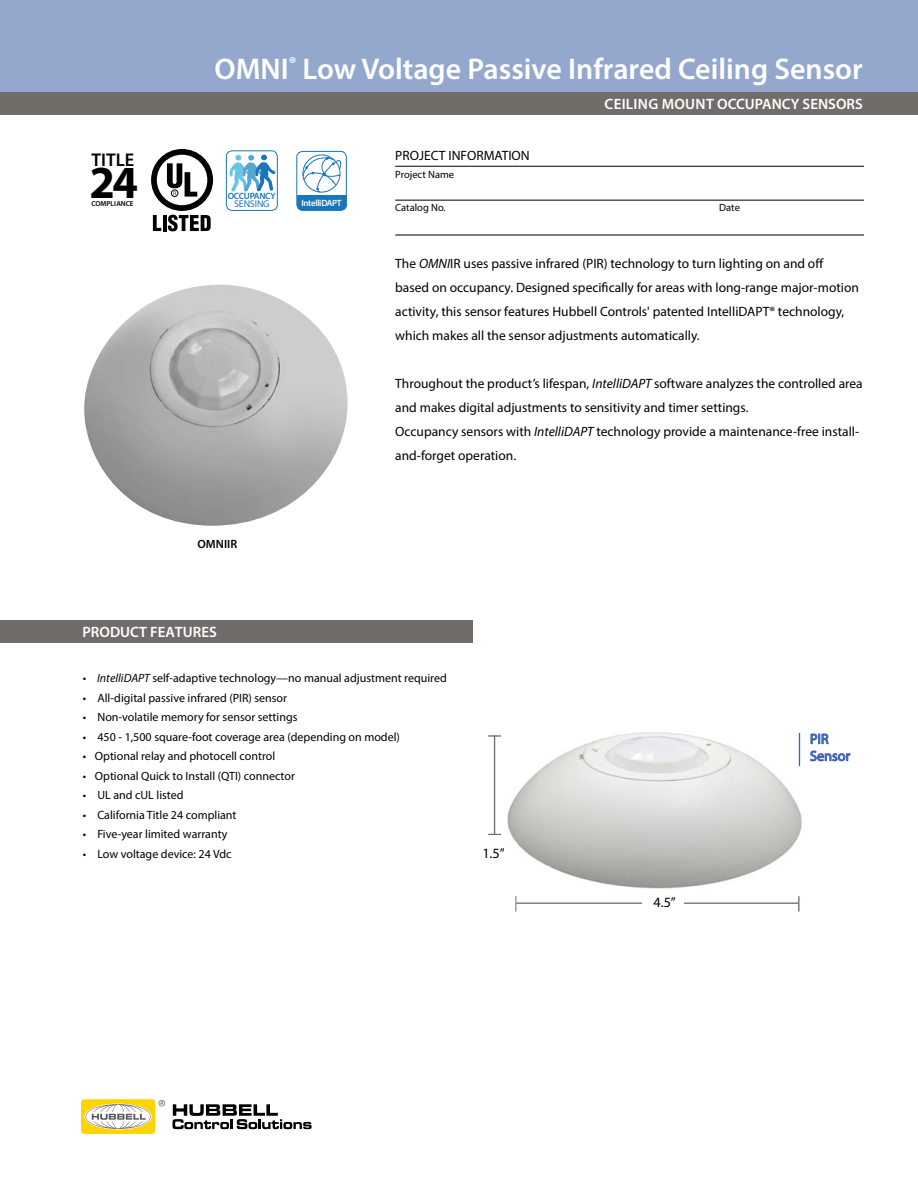
<style>
.page{position:relative;width:918px;height:1188px;background:#fff}
.page>*{position:absolute;margin:0;border:0;box-sizing:border-box;transform-origin:0 0}
.t1{font:700 46.05px "Myriad Pro";color:#000}
.t2{font:600 30px "Myriad Pro";color:#fff}
.t3{font:600 18.45px "Myriad Pro";color:#000}
.t4{font:600 15px "Myriad Pro";color:#fff}
.t5{font:14.25px "Myriad Pro";color:#4083b8}
.t6{font:14.25px "Myriad Pro";color:#000}
.t7{font:13.5px/24px "Myriad Pro";color:#000}
.t8{font:12px "Myriad Pro";color:#000}
.t9{font:600 12px "Myriad Pro";color:#000}
.t10{font:10.5px "Myriad Pro";color:#000}
.t11{font:9.75px "Myriad Pro";color:#1b75bb}
.t12{font:600 9.15px "Myriad Pro";letter-spacing:-.04em;color:#1b75bb}
.t13{font:600 9px "Myriad Pro";letter-spacing:-.04em;color:#fff}
.t14{font:600 7.2px "Myriad Pro";color:#000}
.s1{font-style:italic}
</style>
<div class="page">
<div style="left:0;top:0;width:918px;height:93px;background:#93a8cc"></div>
<div style="left:0;top:93px;width:918px;height:22px;background:#706c6a"></div>
<div style="left:0;top:620px;width:472px;height:22px;background:#706c6a"></div>
<img style="left:84px;top:285px;width:264px;height:241px">
<hr style="left:395px;top:166px;width:469px;height:1px;background:#000">
<hr style="left:395px;top:200px;width:469px;height:1px;background:#000">
<hr style="left:395px;top:235px;width:469px;height:1px;background:#000">
<hr style="left:516px;top:903px;width:282px;height:1px;background:#706c6a">
<svg style="left:515px;top:896px;width:1px;height:16px"></svg>
<svg style="left:798px;top:896px;width:1px;height:16px"></svg>
<hr style="left:494px;top:736px;width:1px;height:99px;background:#706c6a">
<svg style="left:488px;top:735px;width:13px;height:2px"></svg>
<svg style="left:488px;top:834px;width:13px;height:1px"></svg>
<img style="left:507px;top:732px;width:295px;height:157px">
<hr style="left:799px;top:733px;width:1px;height:33px;background:#405fb8">
<svg style="left:810px;top:733px;width:19px;height:11px"></svg>
<svg style="left:810px;top:750px;width:41px;height:12px"></svg>
<div style="left:643px;top:896px;width:41px;height:16px;background:#fff"></div>
<svg style="left:297px;top:150px;width:50px;height:61px"></svg>
<div style="left:226px;top:150px;width:52px;height:61px;border:1px solid #1b75bb;border-radius:6px"></div>
<svg style="left:229px;top:155px;width:47px;height:37px"></svg>
<svg style="left:173px;top:1104px;width:139px;height:25px"></svg>
<svg style="left:81px;top:1099px;width:84px;height:35px"></svg>
<svg style="left:151px;top:149px;width:62px;height:82px"></svg>
<div style="left:171px;top:190px;width:7px;height:7px;border:1px solid #000;border-radius:50%"></div>
<p class="t3" style="left:91px;top:148px;width:44px">TITLE</p>
<p class="t1" style="left:90px;top:152px;width:50px">24</p>
<p class="t14" style="left:91px;top:199px;width:44px">COMPLIANCE</p>
<p class="t2" style="left:215px;top:50px;width:650px">OMNI<sup>®</sup> Low Voltage Passive Infrared Ceiling Sensor</p>
<p class="t4" style="left:605px;top:94px;width:260px">CEILING MOUNT OCCUPANCY SENSORS</p>
<p class="t12" style="left:228px;top:190px;width:49px">OCCUPANCY</p>
<p class="t11" style="left:234px;top:197px;width:37px">SENSING</p>
<p class="t13" style="left:301px;top:197px;width:42px">IntelliDAPT</p>
<p class="t9" style="left:198px;top:536px;width:41px">OMNIIR</p>
<p class="t7" style="left:395px;top:143px;width:136px">PROJECT INFORMATION</p>
<p class="t10" style="left:395px;top:168px;width:60px">Project Name</p>
<p class="t10" style="left:395px;top:201px;width:52px">Catalog No.</p>
<p class="t10" style="left:719px;top:201px;width:22px">Date</p>
<p class="t7" style="left:395px;top:251px;width:465px">The <span class="s1">OMNI</span>IR uses passive infrared (PIR) technology to turn lighting on and off based on occupancy. Designed specifically for areas with long-range major-motion activity, this sensor features Hubbell Controls' patented IntelliDAPT® technology, which makes all the sensor adjustments automatically.</p>
<p class="t7" style="left:395px;top:371px;width:469px">Throughout the product’s lifespan, <span class="s1">IntelliDAPT</span> software analyzes the controlled area and makes digital adjustments to sensitivity and timer settings.<br>Occupancy sensors with <span class="s1">IntelliDAPT</span> technology provide a maintenance-free install&shy;and-forget operation.</p>
<p class="t4" style="left:83px;top:623px;width:136px">PRODUCT FEATURES</p>
<p class="t8" style="left:83px;top:671px;width:365px"><span class="s1">• IntelliDAPT</span> self-adaptive technology—no manual adjustment required</p>
<p class="t8" style="left:83px;top:691px;width:206px">• All-digital passive infrared (PIR) sensor</p>
<p class="t8" style="left:83px;top:710px;width:216px">• Non-volatile memory for sensor settings</p>
<p class="t8" style="left:83px;top:730px;width:319px">• 450 - 1,500 square-foot coverage area (depending on model)</p>
<p class="t8" style="left:83px;top:749px;width:194px">• Optional relay and photocell control</p>
<p class="t8" style="left:83px;top:769px;width:214px">• Optional Quick to Install (QTI) connector</p>
<p class="t8" style="left:83px;top:788px;width:102px">• UL and cUL listed</p>
<p class="t8" style="left:83px;top:808px;width:155px">• California Title 24 compliant</p>
<p class="t8" style="left:83px;top:827px;width:146px">• Five-year limited warranty</p>
<p class="t8" style="left:83px;top:847px;width:150px">• Low voltage device: 24 Vdc</p>
<p class="t6" style="left:482px;top:844px;width:24px">1.5”</p>
<p class="t6" style="left:653px;top:893px;width:24px">4.5”</p>
<p class="t5" style="left:810px;top:730px;width:20px">PIR</p>
<p class="t5" style="left:810px;top:747px;width:42px">Sensor</p>
</div>
